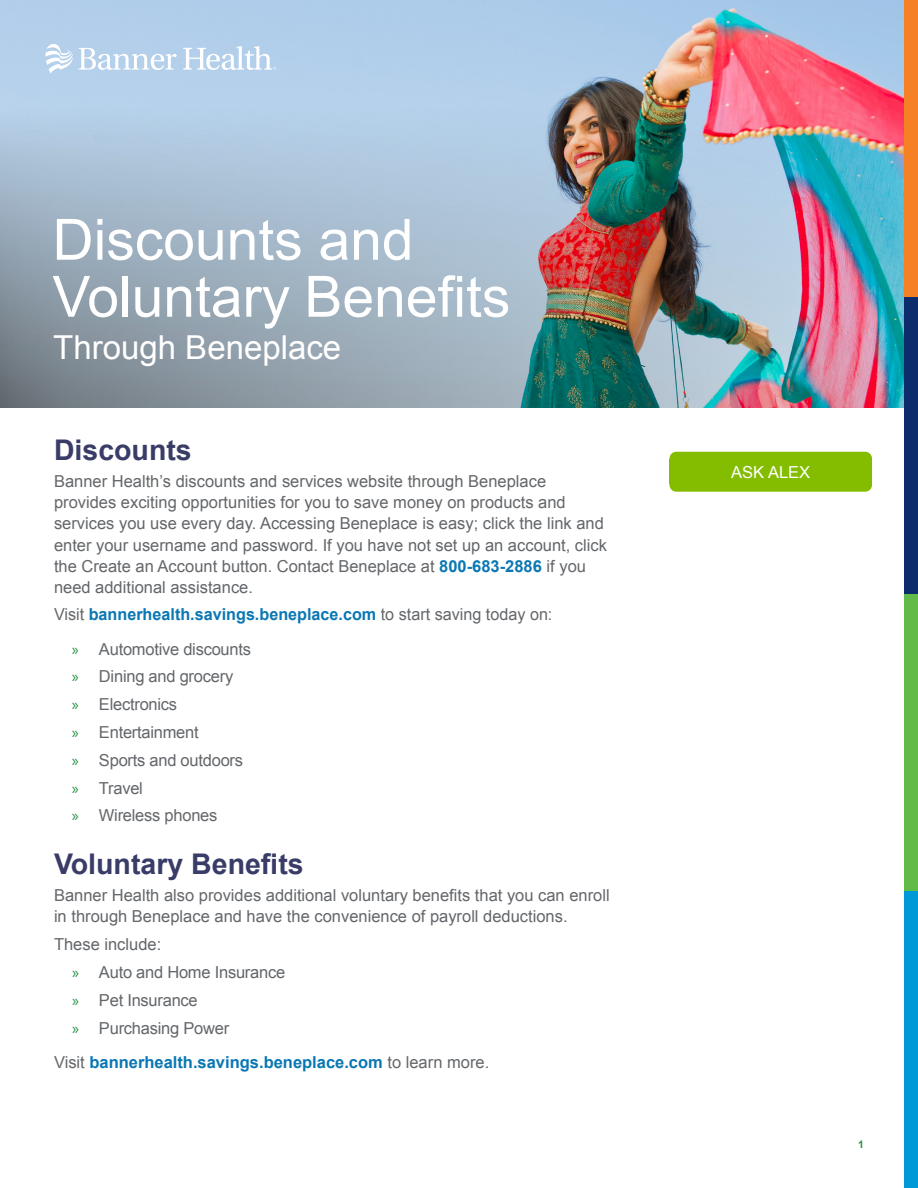
<style>
.page{position:relative;width:918px;height:1188px;background:#fff}
.page>*{position:absolute;margin:0;border:0;box-sizing:border-box;transform-origin:0 0}
.t1{font:57px/57px "Arial";color:#fff}
.t2{font:33px "Arial";color:#fff}
.t3{font:700 28.5px "Arial";color:#383c67}
.t4{font:16.5px/27.8px "Arial";color:#63666a}
.t5{font:700 16.5px "Arial";color:#0a77b3}
.t6{font:16.5px "Arial";color:#fff}
.t7{font:700 10.5px "Arial";color:#268f44}
.s1{font-weight:700;color:#0a77b3}
.s2{font-family:"Myriad Pro";color:#268f44}
.s3{font-weight:400;color:#63666a}
</style>
<div class="page">
<img style="left:491px;top:0;width:413px;height:408px">
<div style="left:904px;top:0;width:14px;height:297px;background:#f58025"></div>
<div style="left:904px;top:594px;width:14px;height:297px;background:#62bb46"></div>
<div style="left:904px;top:297px;width:14px;height:297px;background:#0d2c6c"></div>
<div style="left:904px;top:891px;width:14px;height:297px;background:#0099d8"></div>
<img style="left:0;top:108px;width:891px;height:300px">
<svg style="left:45px;top:42px;width:132px;height:32px"></svg>
<svg style="left:183px;top:46px;width:93px;height:24px"></svg>
<div style="left:670px;top:452px;width:202px;height:40px;background:#84bd00;border-radius:7px"></div>
<h1 class="t1" style="left:52px;top:212px;width:459px">Discounts and<br>Voluntary Benefits</h1>
<h2 class="t2" style="left:53px;top:326px;width:289px">Through Beneplace</h2>
<h3 class="t3" style="left:54px;top:431px;width:139px">Discounts</h3>
<p class="t4" style="left:54px;top:471px;width:555px;line-height:21px">Banner Health’s discounts and services website through Beneplace provides exciting opportunities for you to save money on products and services you use every day. Accessing Beneplace is easy; click the link and enter your username and password. If you have not set up an account, click the Create an Account button. Contact Beneplace at <span class="s1">800-683-2886</span> if you need additional assistance.</p>
<p class="t4" style="left:72px;top:597px;width:482px;line-height:34.5px;text-indent:-18px">Visit <span class="s1">bannerhealth.savings.beneplace.com</span> to start saving today on: <span class="s2">»</span> Automotive discounts</p>
<p class="t4" style="left:72px;top:663px;width:173px"><span class="s2">»</span> Dining and grocery <span class="s2">»</span> Electronics<br><span class="s2">»</span> Entertainment<br><span class="s2">»</span> Sports and outdoors <span class="s2">»</span> Travel<br><span class="s2">»</span> Wireless phones</p>
<h3 class="t3" style="left:54px;top:845px;width:251px">Voluntary Benefits</h3>
<p class="t4" style="left:54px;top:885px;width:557px;line-height:21px">Banner Health also provides additional voluntary benefits that you can enroll in through Beneplace and have the convenience of payroll deductions.</p>
<p class="t4" style="left:72px;top:931px;width:215px;text-indent:-18px">These include:<br><span class="s2">»</span> Auto and Home Insurance <span class="s2">»</span> Pet Insurance<br><span class="s2">»</span> Purchasing Power</p>
<p class="t5" style="left:54px;top:1051px;width:437px"><span class="s3">Visit</span> bannerhealth.savings.beneplace.com <span class="s3">to learn more.</span></p>
<p class="t6" style="left:731px;top:461px;width:80px">ASK ALEX</p>
<p class="t7" style="left:858px;top:1138px;width:7px">1</p>
</div>
